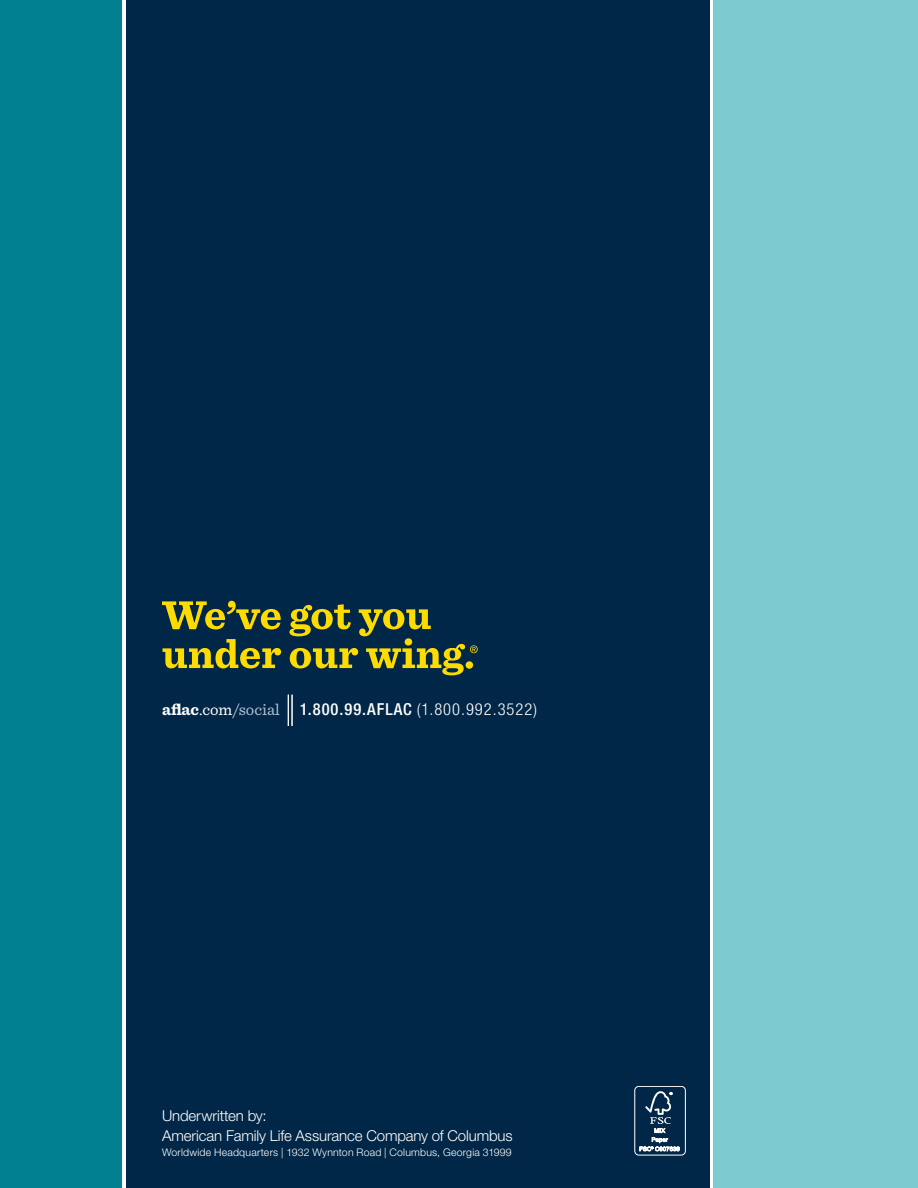
<style>
.page{position:relative;width:918px;height:1188px;background:#fff}
.page>*{position:absolute;margin:0;border:0;box-sizing:border-box;transform-origin:0 0}
.t1{font:300 condensed 16.5px "Helvetica Neue LTCE";letter-spacing:.06em;color:#fff}
.t2{font:300 15px/19.5px "Helvetica Neue CELT";letter-spacing:-.01em;color:#fff}
.t3{font:300 10.5px "Helvetica Neue CELT";letter-spacing:.02em;color:#fff}
.s1{font-family:"Sentinel";font-weight:700;font-stretch:normal}
.s2{font-family:"Sentinel";font-weight:400;font-stretch:normal}
.s3{font-family:"Sentinel";font-weight:400;font-stretch:normal;color:#b4c1d3}
.s4{font-weight:500}
</style>
<div class="page">
<div style="left:714px;top:0;width:204px;height:1188px;background:#7dcad0"></div>
<div style="left:127px;top:0;width:583px;height:1188px;background:#002747"></div>
<hr style="left:292px;top:695px;width:1px;height:31px;background:#fff">
<hr style="left:288px;top:695px;width:1px;height:31px;background:#fff">
<svg style="left:162px;top:601px;width:316px;height:74px"></svg>
<div style="left:0;top:0;width:122px;height:1188px;background:#008091"></div>
<div style="left:634px;top:1086px;width:52px;height:69px;border:1px solid #fff;border-radius:4px"></div>
<svg style="left:639px;top:1091px;width:41px;height:60px"></svg>
<p class="t1" style="left:162px;top:699px;width:377px"><span class="s1">aflac</span><span class="s2">.com</span><span class="s3">/social</span> <span class="s4">1.800.99.AFLAC</span> (1.800.992.3522)</p>
<p class="t2" style="left:162px;top:1106px;width:352px">Underwritten by:<br>American Family Life Assurance Company of Columbus</p>
<p class="t3" style="left:162px;top:1145px;width:351px">Worldwide Headquarters | 1932 Wynnton Road | Columbus, Georgia 31999</p>
</div>
